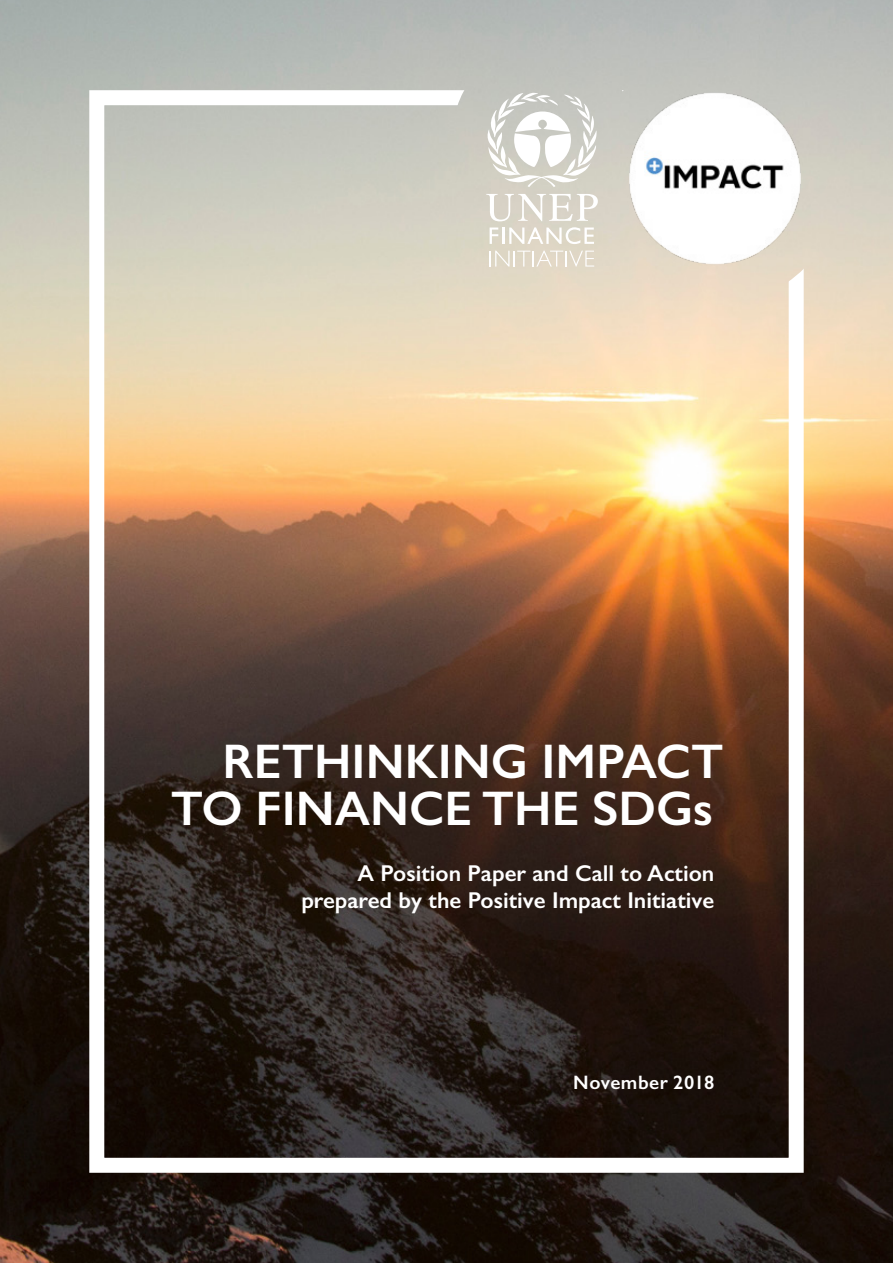
<style>
.page{position:relative;width:893px;height:1263px;background:#fff}
.page>*{position:absolute;margin:0;border:0;box-sizing:border-box;transform-origin:0 0}
.t1{font:600 48.75px/46.3px "Gill Sans";color:#fff;text-align:right}
.t2{font:600 22.95px/27.6px "Gill Sans";color:#fff;text-align:right}
.t3{font:600 19.5px "Gill Sans";letter-spacing:.025em;color:#fff}
</style>
<div class="page">
<img style="left:1px;top:0;width:892px;height:1263px">
<div style="left:89px;top:90px;width:715px;height:1083px;border:15px solid #fff"></div>
<hr style="left:0;top:0;width:1px;height:1263px;background:#523f3b">
<img style="left:588px;top:51px;width:254px;height:254px;border-radius:127px">
<img style="left:453px;top:44px;width:180px;height:180px;border-radius:90px">
<img style="left:627px;top:90px;width:176px;height:176px">
<svg style="left:487px;top:93px;width:110px;height:94px"></svg>
<svg style="left:486px;top:194px;width:112px;height:27px"></svg>
<svg style="left:490px;top:227px;width:104px;height:17px"></svg>
<svg style="left:490px;top:250px;width:104px;height:17px;background:#e6dfd1"></svg>
<h1 class="t1" style="left:171px;top:738px;width:554px">RETHINKING IMPACT<br>TO FINANCE THE SDGs</h1>
<p class="t2" style="left:301px;top:859px;width:415px">A Position Paper and Call to Action prepared by the Positive Impact Initiative</p>
<p class="t3" style="left:573px;top:1070px;width:143px">November 2018</p>
</div>
